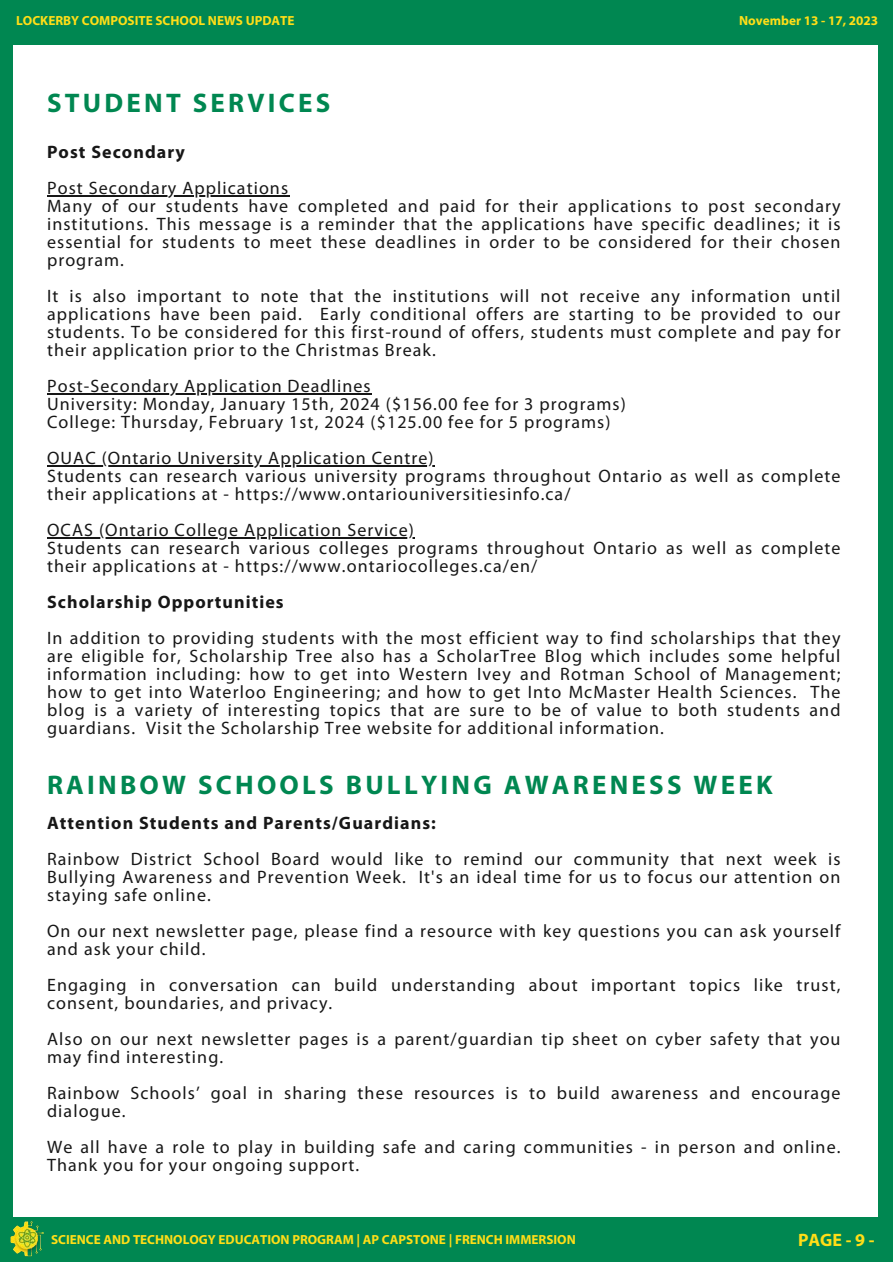
<style>
.page{position:relative;width:893px;height:1264px;background:#fff}
.page>*{position:absolute;margin:0;border:0;box-sizing:border-box;transform-origin:0 0}
.t1{font:700 27px "Myriad Pro";letter-spacing:.12em;color:#008751}
.t2{font:18px/18px "Myriad Pro";letter-spacing:.06em;color:#171717}
.t3{font:700 18px "Myriad Pro";letter-spacing:.06em;color:#171717}
.t4{font:700 18px "Myriad Pro";color:#ffde17}
.t5{font:700 13.2px "Myriad Pro";color:#ffde17}
</style>
<div class="page">
<div style="left:0;top:0;width:13px;height:1230px;background:#008751"></div>
<div style="left:878px;top:15px;width:14px;height:1230px;background:#008751"></div>
<div style="left:0;top:0;width:892px;height:44px;background:#008751"></div>
<div style="left:0;top:1217px;width:892px;height:44px;background:#008751"></div>
<img style="left:0;top:1221px;width:68px;height:41px">
<hr style="left:47px;top:195px;width:242px;height:2px;background:#171717">
<hr style="left:47px;top:393px;width:325px;height:1px;background:#171717">
<hr style="left:47px;top:465px;width:387px;height:1px;background:#171717">
<hr style="left:47px;top:537px;width:368px;height:1px;background:#171717">
<p class="t5" style="left:16px;top:15px;width:280px">LOCKERBY COMPOSITE SCHOOL NEWS UPDATE</p>
<p class="t5" style="left:739px;top:15px;width:141px">November 13 - 17, 2023</p>
<p class="t1" style="left:47px;top:91px;width:285px">STUDENT SERVICES</p>
<p class="t3" style="left:47px;top:145px;width:139px">Post Secondary</p>
<p class="t2" style="left:47px;top:181px;width:242px">Post Secondary Applications</p>
<p class="t2" style="left:47px;top:199px;width:794px;text-align:justify">Many of our students have completed and paid for their applications to post secondary institutions. This message is a reminder that the applications have specific deadlines; it is essential for students to meet these deadlines in order to be considered for their chosen program.</p>
<p class="t2" style="left:47px;top:289px;width:794px;text-align:justify">It is also important to note that the institutions will not receive any information until applications have been paid. Early conditional offers are starting to be provided to our students. To be considered for this first-round of offers, students must complete and pay for their application prior to the Christmas Break.</p>
<p class="t2" style="left:47px;top:379px;width:325px">Post-Secondary Application Deadlines</p>
<p class="t2" style="left:47px;top:397px;width:580px">University: Monday, January 15th, 2024 ($156.00 fee for 3 programs)</p>
<p class="t2" style="left:47px;top:415px;width:565px">College: Thursday, February 1st, 2024 ($125.00 fee for 5 programs)</p>
<p class="t2" style="left:47px;top:451px;width:388px">OUAC (Ontario University Application Centre)</p>
<p class="t2" style="left:47px;top:469px;width:794px">Students can research various university programs throughout Ontario as well as complete their applications at - https://www.ontariouniversitiesinfo.ca/</p>
<p class="t2" style="left:47px;top:522px;width:368px">OCAS (Ontario College Application Service)</p>
<p class="t2" style="left:47px;top:540px;width:794px">Students can research various colleges programs throughout Ontario as well as complete their applications at - https://www.ontariocolleges.ca/en/</p>
<p class="t3" style="left:47px;top:594px;width:238px">Scholarship Opportunities</p>
<p class="t2" style="left:47px;top:630px;width:794px;text-align:justify">In addition to providing students with the most efficient way to find scholarships that they are eligible for, Scholarship Tree also has a ScholarTree Blog which includes some helpful information including: how to get into Western Ivey and Rotman School of Management; how to get into Waterloo Engineering; and how to get Into McMaster Health Sciences. The blog is a variety of interesting topics that are sure to be of value to both students and guardians. Visit the Scholarship Tree website for additional information.</p>
<p class="t1" style="left:47px;top:773px;width:727px">RAINBOW SCHOOLS BULLYING AWARENESS WEEK</p>
<p class="t3" style="left:47px;top:815px;width:390px">Attention Students and Parents/Guardians:</p>
<p class="t2" style="left:47px;top:851px;width:794px;text-align:justify">Rainbow District School Board would like to remind our community that next week is Bullying Awareness and Prevention Week. It's an ideal time for us to focus our attention on staying safe online.</p>
<p class="t2" style="left:47px;top:923px;width:794px">On our next newsletter page, please find a resource with key questions you can ask yourself and ask your child.</p>
<p class="t2" style="left:47px;top:977px;width:794px">Engaging in conversation can build understanding about important topics like trust, consent, boundaries, and privacy.</p>
<p class="t2" style="left:47px;top:1031px;width:794px">Also on our next newsletter pages is a parent/guardian tip sheet on cyber safety that you may find interesting.</p>
<p class="t2" style="left:47px;top:1085px;width:794px">Rainbow Schools’ goal in sharing these resources is to build awareness and encourage dialogue.</p>
<p class="t2" style="left:47px;top:1139px;width:794px">We all have a role to play in building safe and caring communities - in person and online.<br>Thank you for your ongoing support.</p>
<p class="t5" style="left:51px;top:1233px;width:526px">SCIENCE AND TECHNOLOGY EDUCATION PROGRAM | AP CAPSTONE | FRENCH IMMERSION</p>
<p class="t4" style="left:798px;top:1232px;width:78px">PAGE - 9 -</p>
</div>
